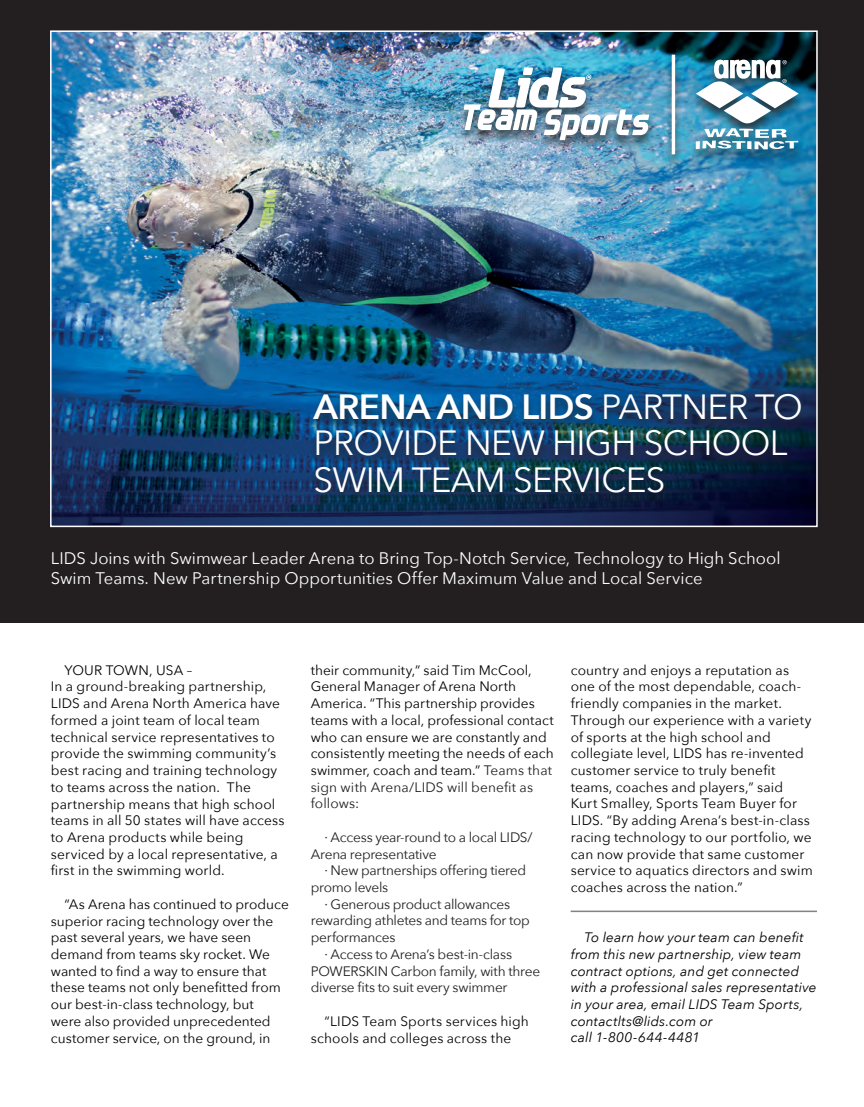
<style>
.page{position:relative;width:864px;height:1107px;background:#fff}
.page>*{position:absolute;margin:0;border:0;box-sizing:border-box;transform-origin:0 0}
.t1{font:34.95px/36.5px "Avenir Next";letter-spacing:-.02em;color:#fff}
.t2{font:16.65px/20.1px "Avenir Next";color:#fff}
.t3{font:13.65px/16.6px "Avenir Next";letter-spacing:.005em;color:#000}
.t4{font:13.65px "Avenir Next";letter-spacing:-.02em;color:#231f20}
.t5{font:italic 13.65px/16.6px "Avenir Next";letter-spacing:.01em;color:#000}
.s1{font-weight:600}
.s2{color:#231f20}
</style>
<div class="page">
<div style="left:0;top:0;width:864px;height:623px;background:#231f20"></div>
<img style="left:53px;top:33px;width:762px;height:491px">
<div style="left:457px;top:54px;width:348px;height:114px;background:#231f20;opacity:.75"></div>
<img style="left:696px;top:60px;width:103px;height:89px">
<img style="left:463px;top:67px;width:186px;height:73px">
<hr style="left:672px;top:55px;width:3px;height:99px;background:#fff">
<div style="left:307px;top:393px;width:501px;height:113px;background:#231f20;opacity:.75"></div>
<hr style="left:571px;top:911px;width:246px;height:1px;background:#808285">
<p class="t1" style="left:314px;top:387px;width:491px"><span class="s1">ARENA AND LIDS</span> PARTNER TO<br>PROVIDE NEW HIGH SCHOOL<br>SWIM TEAM SERVICES</p>
<p class="t2" style="left:51px;top:547px;width:731px">LIDS Joins with Swimwear Leader Arena to Bring Top-Notch Service, Technology to High School<br>Swim Teams. New Partnership Opportunities Offer Maximum Value and Local Service</p>
<p class="t3" style="left:51px;top:661px;width:235px;text-indent:14px">YOUR TOWN, USA –<br>In a ground-breaking partnership,<br>LIDS and Arena North America have formed a joint team of local team technical service representatives to provide the swimming community’s best racing and training technology to teams across the nation. The partnership means that high school teams in all 50 states will have access to Arena products while being serviced by a local representative, a first in the swimming world.</p>
<p class="t3" style="left:51px;top:895px;width:240px;text-indent:14px">“As Arena has continued to produce superior racing technology over the past several years, we have seen demand from teams sky rocket. We wanted to find a way to ensure that these teams not only benefitted from our best-in-class technology, but<br>were also provided unprecedented customer service, on the ground, in</p>
<p class="t3" style="left:311px;top:661px;width:245px">their community,” said Tim McCool, General Manager of Arena North America. “This partnership provides teams with a local, professional contact who can ensure we are constantly and consistently meeting the needs of each swimmer, coach and team.” <span class="s2">Teams that sign with Arena/LIDS will benefit as follows:</span></p>
<p class="t4" style="left:324px;top:826px;width:210px">· Access year-round to a local LIDS/</p>
<p class="t4" style="left:311px;top:842px;width:127px">Arena representative</p>
<p class="t4" style="left:324px;top:859px;width:203px">· New partnerships offering tiered</p>
<p class="t4" style="left:311px;top:876px;width:79px">promo levels</p>
<p class="t4" style="left:324px;top:892px;width:187px">· Generous product allowances</p>
<p class="t4" style="left:311px;top:909px;width:221px">rewarding athletes and teams for top</p>
<p class="t4" style="left:311px;top:926px;width:86px">performances</p>
<p class="t4" style="left:324px;top:943px;width:189px">· Access to Arena’s best-in-class</p>
<p class="t4" style="left:311px;top:959px;width:231px">POWERSKIN Carbon family, with three</p>
<p class="t4" style="left:311px;top:976px;width:198px">diverse fits to suit every swimmer</p>
<p class="t3" style="left:311px;top:1012px;width:220px;text-indent:14px">“LIDS Team Sports services high schools and colleges across the</p>
<p class="t3" style="left:571px;top:661px;width:244px">country and enjoys a reputation as one of the most dependable, coach&shy;friendly companies in the market.<br>Through our experience with a variety of sports at the high school and collegiate level, LIDS has re-invented customer service to truly benefit teams, coaches and players,” said Kurt Smalley, Sports Team Buyer for LIDS. “By adding Arena’s best-in-class racing technology to our portfolio, we can now provide that same customer service to aquatics directors and swim coaches across the nation.”</p>
<p class="t5" style="left:571px;top:928px;width:247px;text-indent:14px">To learn how your team can benefit from this new partnership, view team contract options, and get connected with a professional sales representative in your area, email LIDS Team Sports, contactlts@lids.com or<br>call 1-800-644-4481</p>
</div>
